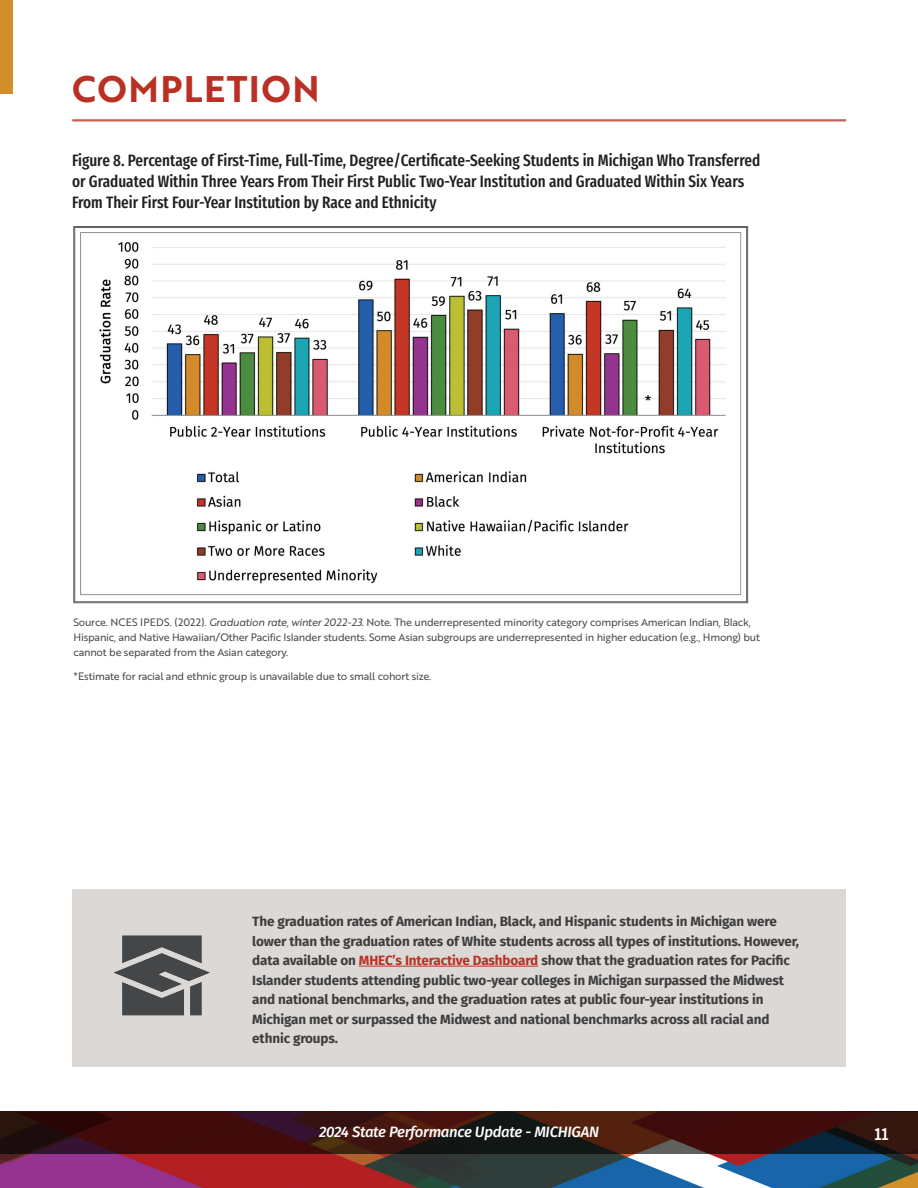
<style>
.page{position:relative;width:918px;height:1188px;background:#fff}
.page>*{position:absolute;margin:0;border:0;box-sizing:border-box;transform-origin:0 0}
.t1{font:36px "Brother 1816 Bold";letter-spacing:.04em;color:#ba3024}
.t2{font:500 16.5px/21px "Fira Sans Compressed";color:#231f20}
.t3{font:800 16.5px "Nexa Slab";color:#fff}
.t4{font:italic 500 15px "Fira Sans";letter-spacing:-.02em;color:#fff}
.t5{font:700 13.5px/19.5px "Fira Sans";letter-spacing:-.01em;color:#3e3e3f}
.t6{font:10.5px/15px "Brother 1816 Regular";letter-spacing:-.02em;color:#4b4c4d}
.s1{font-family:"Brother 1816 Regular Italic"}
.s2{color:#ba3024}
</style>
<div class="page">
<img style="left:0;top:1154px;width:918px;height:34px">
<svg style="left:0;top:1111px;width:918px;height:43px;background:#361312"></svg>
<div style="left:72px;top:889px;width:774px;height:177px;background:#dcd8d5"></div>
<div style="left:0;top:0;width:12px;height:93px;background:#d18e29"></div>
<hr style="left:72px;top:120px;width:774px;height:1px;background:#ba3024">
<hr style="left:72px;top:121px;width:774px;height:1px;background:#ba3024">
<hr style="left:359px;top:966px;width:179px;height:1px;background:#ba3024">
<img style="left:113px;top:935px;width:97px;height:81px">
<svg style="left:73px;top:226px;width:675px;height:377px"></svg>
<h1 class="t1" style="left:72px;top:61px;width:249px">COMPLETION</h1>
<p class="t2" style="left:72px;top:149px;width:690px">Figure 8. Percentage of First-Time, Full-Time, Degree/Certificate-Seeking Students in Michigan Who Transferred or Graduated Within Three Years From Their First Public Two-Year Institution and Graduated Within Six Years<br>From Their First Four-Year Institution by Race and Ethnicity</p>
<p class="t6" style="left:74px;top:614px;width:688px">Source. NCES IPEDS. (2022). <span class="s1">Graduation rate, winter 2022-23</span>. Note. The underrepresented minority category comprises American Indian, Black,<br>Hispanic, and Native Hawaiian/Other Pacific Islander students. Some Asian subgroups are underrepresented in higher education (e.g., Hmong) but cannot be separated from the Asian category.</p>
<p class="t6" style="left:74px;top:668px;width:359px">*Estimate for racial and ethnic group is unavailable due to small cohort size.</p>
<p class="t5" style="left:252px;top:911px;width:548px">The graduation rates of American Indian, Black, and Hispanic students in Michigan were lower than the graduation rates of White students across all types of institutions. However, data available on <span class="s2">MHEC’s Interactive Dashboard</span> show that the graduation rates for Pacific Islander students attending public two-year colleges in Michigan surpassed the Midwest and national benchmarks, and the graduation rates at public four-year institutions in Michigan met or surpassed the Midwest and national benchmarks across all racial and ethnic groups.</p>
<p class="t4" style="left:319px;top:1120px;width:281px">2024 State Performance Update - MICHIGAN</p>
<p class="t3" style="left:875px;top:1124px;width:15px">11</p>
</div>
